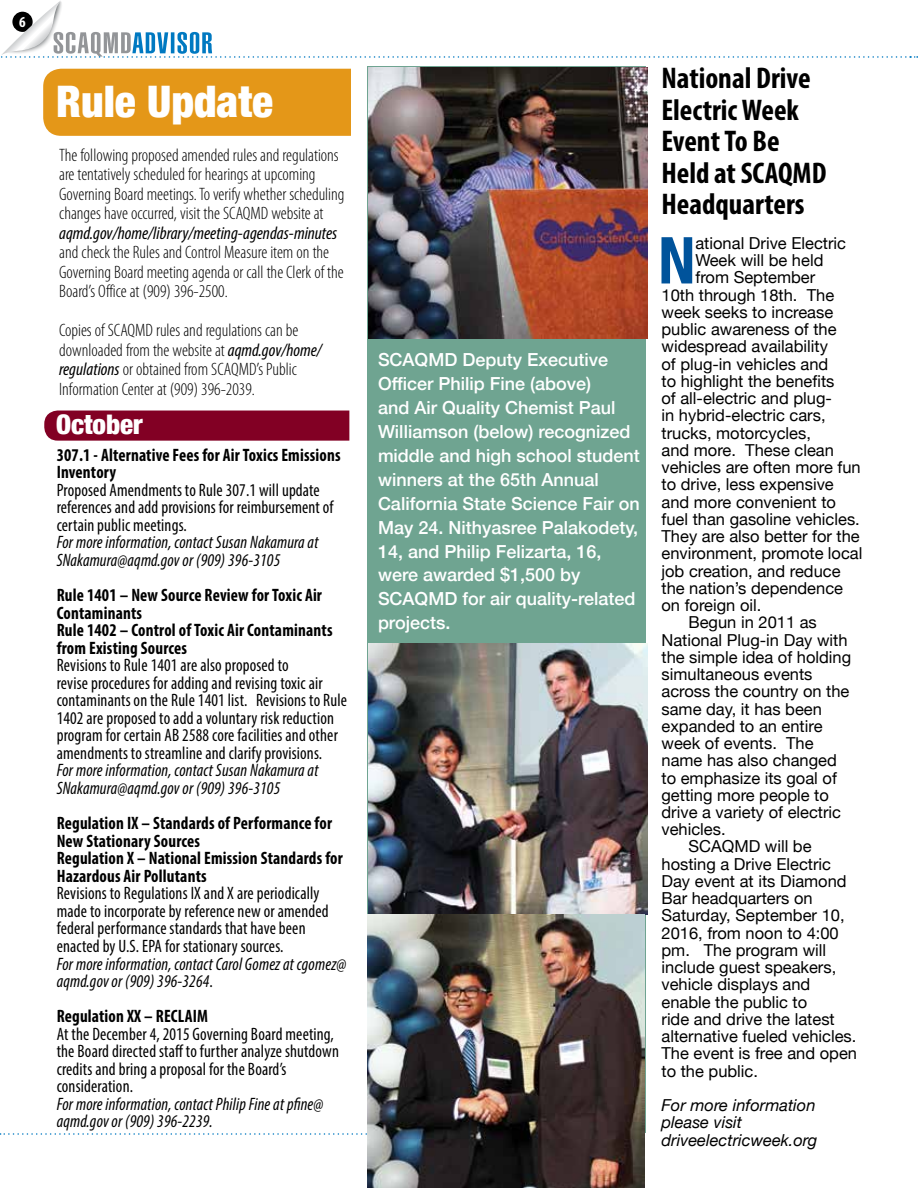
<style>
.page{position:relative;width:918px;height:1188px;background:#fff}
.page>*{position:absolute;margin:0;border:0;box-sizing:border-box;transform-origin:0 0}
.t1{font:700 condensed 64.8px "Helvetica Neue";color:#00539b}
.t2{font:900 condensed 43.5px "Helvetica Neue";color:#fff}
.t3{font:700 condensed 30px/31.5px "Myriad Pro";color:#000}
.t4{font:900 condensed 27px "Helvetica Neue";color:#fff}
.t5{font:condensed 18px/17.5px "Myriad Pro";letter-spacing:.01em;color:#000;scale:.95 1}
.t6{font:300 condensed 18px/19.5px "Myriad Pro";color:#000}
.t7{font:700 condensed 18px/17.5px "Myriad Pro";letter-spacing:.01em;color:#000;scale:.95 1}
.t8{font:italic condensed 18px/17.5px "Myriad Pro";letter-spacing:.01em;color:#000;scale:.95 1}
.t9{font:500 18px/24px "Helvetica Neue";color:#fff}
.t10{font:italic condensed 18px "Myriad Pro";letter-spacing:.01em;color:#000}
.t11{font:16.5px "Helvetica Neue";color:#000}
.t12{font:italic 16.5px/17.2px "Helvetica Neue";color:#000}
.t13{font:700 condensed 15.3px "Myriad Pro";color:#fff}
.s1{font-weight:400;font-style:italic}
.s2{font-style:normal}
</style>
<div class="page">
<div style="left:44px;top:411px;width:305px;height:30px;background:#820024"></div>
<div style="left:43px;top:69px;width:308px;height:67px;background:#e49718"></div>
<svg style="left:0;top:1133px;width:367px;height:2px"></svg>
<svg style="left:1px;top:1px;width:917px;height:57px"></svg>
<div style="left:367px;top:66px;width:279px;height:1066px;background:#6fa491"></div>
<img style="left:368px;top:644px;width:279px;height:271px">
<img style="left:367px;top:914px;width:278px;height:274px">
<img style="left:368px;top:68px;width:279px;height:271px">
<p class="t13" style="left:19px;top:12px;width:8px">6</p>
<h2 class="t2" style="left:56px;top:75px;width:218px">Rule Update</h2>
<p class="t6" style="left:59px;top:145px;width:287px">The following proposed amended rules and regulations are tentatively scheduled for hearings at upcoming Governing Board meetings. To verify whether scheduling changes have occurred, visit the SCAQMD website at</p>
<p class="t10" style="left:59px;top:222px;width:280px">aqmd.gov/home/library/meeting-agendas-minutes</p>
<p class="t6" style="left:59px;top:242px;width:286px">and check the Rules and Control Measure item on the<br>Governing Board meeting agenda or call the Clerk of the<br>Board’s Office at (909) 396-2500.</p>
<p class="t6" style="left:59px;top:320px;width:264px">Copies of SCAQMD rules and regulations can be downloaded from the website at <span class="s1">aqmd.gov/home/ regulations</span> or obtained from SCAQMD’s Public Information Center at (909) 396-2039.</p>
<h3 class="t4" style="left:56px;top:408px;width:88px">October</h3>
<p class="t7" style="left:57px;top:445px;width:300px">307.1 - Alternative Fees for Air Toxics Emissions<br>Inventory</p>
<p class="t5" style="left:57px;top:481px;width:293px">Proposed Amendments to Rule 307.1 will update references and add provisions for reimbursement of certain public meetings.</p>
<p class="t8" style="left:57px;top:533px;width:277px">For more information, contact Susan Nakamura at<br>SNakamura@aqmd.gov or (909) 396-3105</p>
<p class="t7" style="left:57px;top:586px;width:292px">Rule 1401 – New Source Review for Toxic Air<br>Contaminants<br>Rule 1402 – Control of Toxic Air Contaminants from Existing Sources</p>
<p class="t5" style="left:57px;top:656px;width:307px">Revisions to Rule 1401 are also proposed to<br>revise procedures for adding and revising toxic air contaminants on the Rule 1401 list. Revisions to Rule 1402 are proposed to add a voluntary risk reduction program for certain AB 2588 core facilities and other amendments to streamline and clarify provisions.</p>
<p class="t8" style="left:57px;top:762px;width:277px">For more information, contact Susan Nakamura at<br>SNakamura@aqmd.gov or (909) 396-3105</p>
<p class="t7" style="left:57px;top:814px;width:303px">Regulation IX – Standards of Performance for New Stationary Sources<br>Regulation X – National Emission Standards for Hazardous Air Pollutants</p>
<p class="t5" style="left:57px;top:884px;width:288px">Revisions to Regulations IX and X are periodically made to incorporate by reference new or amended federal performance standards that have been enacted by U.S. EPA for stationary sources.</p>
<p class="t8" style="left:57px;top:955px;width:307px">For more information, contact Carol Gomez at cgomez@ aqmd.gov or (909) 396-3264<span class="s2">.</span></p>
<p class="t7" style="left:57px;top:1007px;width:161px">Regulation XX – RECLAIM</p>
<p class="t5" style="left:57px;top:1025px;width:299px">At the December 4, 2015 Governing Board meeting, the Board directed staff to further analyze shutdown credits and bring a proposal for the Board’s consideration.</p>
<p class="t8" style="left:57px;top:1095px;width:282px">For more information, contact Philip Fine at pfine@ aqmd.gov or (909) 396-2239.</p>
<p class="t9" style="left:378px;top:347px;width:263px">SCAQMD Deputy Executive<br>Officer Philip Fine (above)<br>and Air Quality Chemist Paul<br>Williamson (below) recognized middle and high school student winners at the 65th Annual<br>California State Science Fair on<br>May 24. Nithyasree Palakodety,<br>14, and Philip Felizarta, 16, were awarded $1,500 by<br>SCAQMD for air quality-related projects.</p>
<h3 class="t3" style="left:662px;top:62px;width:166px">National Drive<br>Electric Week<br>Event To Be<br>Held at SCAQMD<br>Headquarters</h3>
<h1 class="t1" style="left:658px;top:221px;width:39px">N</h1>
<p class="t11" style="left:695px;top:233px;width:152px">ational Drive Electric</p>
<p class="t11" style="left:695px;top:251px;width:130px">Week will be held</p>
<p class="t11" style="left:695px;top:268px;width:121px">from September</p>
<p class="t11" style="left:662px;top:285px;width:174px">10th through 18th. The</p>
<p class="t11" style="left:662px;top:302px;width:173px">week seeks to increase</p>
<p class="t11" style="left:662px;top:319px;width:177px">public awareness of the</p>
<p class="t11" style="left:662px;top:337px;width:168px">widespread availability</p>
<p class="t11" style="left:662px;top:354px;width:168px">of plug-in vehicles and</p>
<p class="t11" style="left:662px;top:371px;width:174px">to highlight the benefits</p>
<p class="t11" style="left:662px;top:388px;width:172px">of all-electric and plug-</p>
<p class="t11" style="left:662px;top:406px;width:166px">in hybrid-electric cars,</p>
<p class="t11" style="left:662px;top:423px;width:151px">trucks, motorcycles,</p>
<p class="t11" style="left:662px;top:440px;width:174px">and more. These clean</p>
<p class="t11" style="left:662px;top:457px;width:201px">vehicles are often more fun</p>
<p class="t11" style="left:662px;top:475px;width:174px">to drive, less expensive</p>
<p class="t11" style="left:662px;top:492px;width:176px">and more convenient to</p>
<p class="t11" style="left:662px;top:509px;width:200px">fuel than gasoline vehicles.</p>
<p class="t11" style="left:662px;top:526px;width:200px">They are also better for the</p>
<p class="t11" style="left:662px;top:544px;width:202px">environment, promote local</p>
<p class="t11" style="left:662px;top:561px;width:181px">job creation, and reduce</p>
<p class="t11" style="left:662px;top:578px;width:183px">the nation’s dependence</p>
<p class="t11" style="left:662px;top:595px;width:101px">on foreign oil.</p>
<p class="t11" style="left:689px;top:613px;width:130px">Begun in 2011 as</p>
<p class="t11" style="left:662px;top:630px;width:188px">National Plug-in Day with</p>
<p class="t11" style="left:662px;top:647px;width:191px">the simple idea of holding</p>
<p class="t11" style="left:662px;top:664px;width:152px">simultaneous events</p>
<p class="t11" style="left:662px;top:682px;width:189px">across the country on the</p>
<p class="t11" style="left:662px;top:699px;width:162px">same day, it has been</p>
<p class="t11" style="left:662px;top:716px;width:163px">expanded to an entire</p>
<p class="t11" style="left:662px;top:733px;width:154px">week of events. The</p>
<p class="t11" style="left:662px;top:751px;width:177px">name has also changed</p>
<p class="t11" style="left:662px;top:768px;width:177px">to emphasize its goal of</p>
<p class="t11" style="left:662px;top:785px;width:169px">getting more people to</p>
<p class="t11" style="left:662px;top:802px;width:181px">drive a variety of electric</p>
<p class="t11" style="left:662px;top:820px;width:66px">vehicles.</p>
<p class="t11" style="left:689px;top:837px;width:125px">SCAQMD will be</p>
<p class="t11" style="left:662px;top:854px;width:171px">hosting a Drive Electric</p>
<p class="t11" style="left:662px;top:871px;width:187px">Day event at its Diamond</p>
<p class="t11" style="left:662px;top:888px;width:153px">Bar headquarters on</p>
<p class="t11" style="left:662px;top:906px;width:185px">Saturday, September 10,</p>
<p class="t11" style="left:662px;top:923px;width:179px">2016, from noon to 4:00</p>
<p class="t11" style="left:662px;top:940px;width:166px">pm. The program will</p>
<p class="t11" style="left:662px;top:957px;width:176px">include guest speakers,</p>
<p class="t11" style="left:662px;top:975px;width:150px">vehicle displays and</p>
<p class="t11" style="left:662px;top:992px;width:147px">enable the public to</p>
<p class="t11" style="left:662px;top:1009px;width:175px">ride and drive the latest</p>
<p class="t11" style="left:662px;top:1026px;width:196px">alternative fueled vehicles.</p>
<p class="t11" style="left:662px;top:1044px;width:197px">The event is free and open</p>
<p class="t11" style="left:662px;top:1061px;width:98px">to the public.</p>
<p class="t12" style="left:662px;top:1096px;width:157px">For more information please visit driveelectricweek.org</p>
</div>
